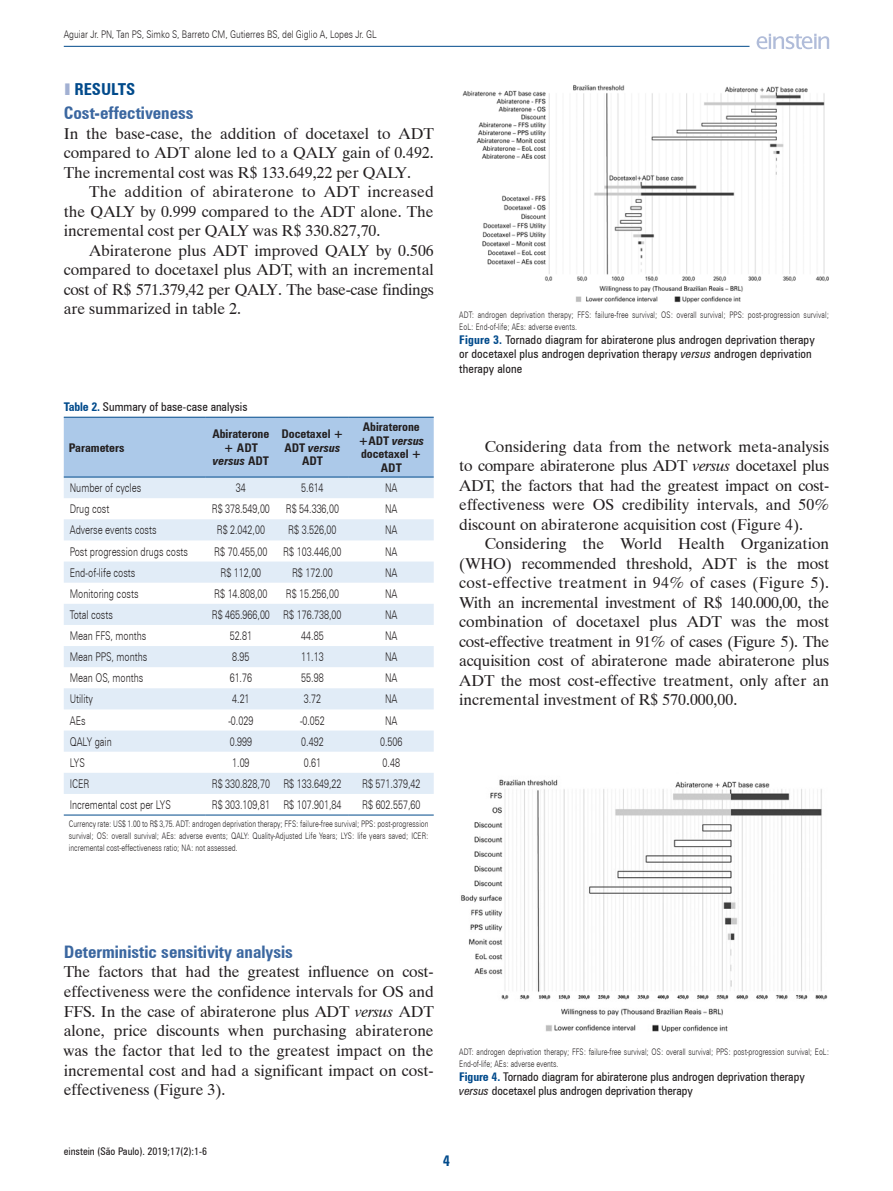
<style>
.page{position:relative;width:893px;height:1191px;background:#fff}
.page>*{position:absolute;margin:0;border:0;box-sizing:border-box;transform-origin:0 0}
.t1{font:700 condensed 17.25px "Zurich BT";color:#3b67a0}
.t2{font:700 condensed 16.5px "Zurich BT";color:#004a8b}
.t3{font:15.75px/19.5px "Dutch 801 BT";color:#231f20;text-align:justify}
.t4{font:700 condensed 15px "Zurich BT";color:#004a8b}
.t5{font:300 12px "Zurich BT";color:#231f20;scale:.75 1}
.t6{font:condensed 12px/14.2px "Zurich BT";letter-spacing:.01em;color:#231f20}
.t7{font:700 condensed 12px/13.5px "Zurich BT";color:#231f20;text-align:center}
.t8{font:300 10.5px "Zurich BT";color:#231f20;scale:.8 1}
.t9{font:condensed 10.5px "Zurich BT";color:#231f20}
.t10{font:300 9px/12px "Zurich BT";color:#231f20;scale:.75 1}
.s1{color:#a2b0d2}
.s2{font-weight:700;color:#004a8b}
.s3{font-style:italic}
</style>
<div class="page">
<svg style="left:757px;top:34px;width:72px;height:15px"></svg>
<hr style="left:64px;top:46px;width:685px;height:1px;background:#004a8b">
<div style="left:64px;top:418px;width:370px;height:59px;background:#acc9e9"></div>
<svg style="left:64px;top:478px;width:370px;height:316px;fill:#e1ecf7"></svg>
<hr style="left:64px;top:417px;width:142px;height:1px;background:#004a8b">
<hr style="left:206px;top:417px;width:70px;height:1px;background:#004a8b">
<hr style="left:276px;top:417px;width:73px;height:1px;background:#004a8b">
<hr style="left:349px;top:417px;width:85px;height:1px;background:#004a8b">
<hr style="left:64px;top:814px;width:142px;height:1px;background:#004a8b">
<hr style="left:206px;top:814px;width:70px;height:1px;background:#004a8b">
<hr style="left:276px;top:814px;width:73px;height:1px;background:#004a8b">
<hr style="left:349px;top:814px;width:85px;height:1px;background:#004a8b">
<hr style="left:64px;top:477px;width:142px;height:1px;background:#004a8b">
<hr style="left:206px;top:477px;width:70px;height:1px;background:#004a8b">
<hr style="left:276px;top:477px;width:73px;height:1px;background:#004a8b">
<hr style="left:349px;top:477px;width:85px;height:1px;background:#004a8b">
<img style="left:462px;top:85px;width:367px;height:218px">
<img style="left:461px;top:779px;width:367px;height:252px">
<p class="t8" style="left:64px;top:28px;width:393px">Aguiar Jr. PN, Tan PS, Simko S, Barreto CM, Gutierres BS, del Giglio A, Lopes Jr. GL</p>
<p class="t2" style="left:64px;top:80px;width:73px"><span class="s1">❚</span> RESULTS</p>
<p class="t1" style="left:64px;top:103px;width:131px">Cost-effectiveness</p>
<p class="t3" style="left:64px;top:123px;width:371px">In the base-case, the addition of docetaxel to ADT compared to ADT alone led to a QALY gain of 0.492.<br>The incremental cost was R$ 133.649,22 per QALY.</p>
<p class="t3" style="left:64px;top:182px;width:371px;text-indent:26px">The addition of abiraterone to ADT increased the QALY by 0.999 compared to the ADT alone. The incremental cost per QALY was R$ 330.827,70.</p>
<p class="t3" style="left:64px;top:240px;width:371px;text-indent:26px">Abiraterone plus ADT improved QALY by 0.506 compared to docetaxel plus ADT, with an incremental cost of R$ 571.379,42 per QALY. The base-case findings are summarized in table 2.</p>
<p class="t6" style="left:64px;top:399px;width:185px"><span class="s2">Table 2.</span> Summary of base-case analysis</p>
<p class="t7" style="left:69px;top:440px;width:57px">Parameters</p>
<p class="t7" style="left:212px;top:427px;width:59px">Abiraterone + ADT <span class="s3">versus</span> ADT</p>
<p class="t7" style="left:281px;top:427px;width:64px">Docetaxel +<br>ADT <span class="s3">versus<br></span>ADT</p>
<p class="t7" style="left:358px;top:420px;width:67px">Abiraterone +ADT <span class="s3">versus </span>docetaxel +<br>ADT</p>
<p class="t5" style="left:70px;top:480px;width:97px">Number of cycles</p>
<p class="t5" style="left:236px;top:480px;width:15px">34</p>
<p class="t5" style="left:301px;top:480px;width:31px">5.614</p>
<p class="t5" style="left:385px;top:480px;width:18px">NA</p>
<p class="t5" style="left:70px;top:502px;width:54px">Drug cost</p>
<p class="t5" style="left:212px;top:502px;width:79px">R$ 378.549,00</p>
<p class="t5" style="left:286px;top:502px;width:73px">R$ 54.336,00</p>
<p class="t5" style="left:385px;top:502px;width:18px">NA</p>
<p class="t5" style="left:70px;top:523px;width:117px">Adverse events costs</p>
<p class="t5" style="left:217px;top:523px;width:66px">R$ 2.042,00</p>
<p class="t5" style="left:288px;top:523px;width:66px">R$ 3.526,00</p>
<p class="t5" style="left:385px;top:523px;width:18px">NA</p>
<p class="t5" style="left:70px;top:544px;width:159px">Post progression drugs costs</p>
<p class="t5" style="left:214px;top:544px;width:73px">R$ 70.455,00</p>
<p class="t5" style="left:283px;top:544px;width:79px">R$ 103.446,00</p>
<p class="t5" style="left:385px;top:544px;width:18px">NA</p>
<p class="t5" style="left:70px;top:565px;width:89px">End-of-life costs</p>
<p class="t5" style="left:220px;top:565px;width:56px">R$ 112,00</p>
<p class="t5" style="left:292px;top:565px;width:56px">R$ 172.00</p>
<p class="t5" style="left:385px;top:565px;width:18px">NA</p>
<p class="t5" style="left:70px;top:586px;width:93px">Monitoring costs</p>
<p class="t5" style="left:214px;top:586px;width:73px">R$ 14.808,00</p>
<p class="t5" style="left:286px;top:586px;width:73px">R$ 15.256,00</p>
<p class="t5" style="left:385px;top:586px;width:18px">NA</p>
<p class="t5" style="left:70px;top:607px;width:59px">Total costs</p>
<p class="t5" style="left:212px;top:607px;width:174px">R$ 465.966,00 R$ 176.738,00</p>
<p class="t5" style="left:385px;top:607px;width:18px">NA</p>
<p class="t5" style="left:70px;top:628px;width:104px">Mean FFS, months</p>
<p class="t5" style="left:230px;top:628px;width:31px">52.81</p>
<p class="t5" style="left:301px;top:628px;width:31px">44.85</p>
<p class="t5" style="left:385px;top:628px;width:18px">NA</p>
<p class="t5" style="left:70px;top:649px;width:105px">Mean PPS, months</p>
<p class="t5" style="left:232px;top:649px;width:25px">8.95</p>
<p class="t5" style="left:301px;top:649px;width:31px">11.13</p>
<p class="t5" style="left:385px;top:649px;width:18px">NA</p>
<p class="t5" style="left:70px;top:671px;width:100px">Mean OS, months</p>
<p class="t5" style="left:230px;top:671px;width:31px">61.76</p>
<p class="t5" style="left:301px;top:671px;width:31px">55.98</p>
<p class="t5" style="left:385px;top:671px;width:18px">NA</p>
<p class="t5" style="left:70px;top:692px;width:32px">Utility</p>
<p class="t5" style="left:232px;top:692px;width:25px">4.21</p>
<p class="t5" style="left:304px;top:692px;width:25px">3.72</p>
<p class="t5" style="left:385px;top:692px;width:18px">NA</p>
<p class="t5" style="left:70px;top:713px;width:23px">AEs</p>
<p class="t5" style="left:228px;top:713px;width:35px">-0.029</p>
<p class="t5" style="left:300px;top:713px;width:35px">-0.052</p>
<p class="t5" style="left:385px;top:713px;width:18px">NA</p>
<p class="t5" style="left:70px;top:734px;width:57px">QALY gain</p>
<p class="t5" style="left:230px;top:734px;width:31px">0.999</p>
<p class="t5" style="left:301px;top:734px;width:31px">0.492</p>
<p class="t5" style="left:380px;top:734px;width:31px">0.506</p>
<p class="t5" style="left:70px;top:755px;width:22px">LYS</p>
<p class="t5" style="left:232px;top:755px;width:25px">1.09</p>
<p class="t5" style="left:304px;top:755px;width:25px">0.61</p>
<p class="t5" style="left:383px;top:755px;width:25px">0.48</p>
<p class="t5" style="left:70px;top:776px;width:28px">ICER</p>
<p class="t5" style="left:212px;top:776px;width:174px">R$ 330.828,70 R$ 133.649,22</p>
<p class="t5" style="left:362px;top:776px;width:79px">R$ 571.379,42</p>
<p class="t5" style="left:70px;top:797px;width:136px">Incremental cost per LYS</p>
<p class="t5" style="left:212px;top:797px;width:174px">R$ 303.109,81 R$ 107.901,84</p>
<p class="t5" style="left:362px;top:797px;width:79px">R$ 602.557,60</p>
<p class="t10" style="left:69px;top:817px;width:481px;text-align:justify">Currency rate: US$ 1.00 to R$ 3,75. ADT: androgen deprivation therapy; FFS: failure-free survival; PPS: post-progression survival; OS: overall survival; AEs: adverse events; QALY: Quality-Adjusted Life Years; LYS: life years saved; ICER: incremental cost-effectiveness ratio; NA: not assessed.</p>
<p class="t10" style="left:459px;top:308px;width:495px">ADT: androgen deprivation therapy; FFS: failure-free survival; OS: overall survival; PPS: post-progression survival;<br>EoL: End-of-life; AEs: adverse events.</p>
<p class="t6" style="left:459px;top:332px;width:357px"><span class="s2">Figure 3.</span> Tornado diagram for abiraterone plus androgen deprivation therapy or docetaxel plus androgen deprivation therapy <span class="s3">versus</span> androgen deprivation therapy alone</p>
<p class="t3" style="left:459px;top:436px;width:371px;text-indent:26px">Considering data from the network meta-analysis to compare abiraterone plus ADT <span class="s3">versus</span> docetaxel plus ADT, the factors that had the greatest impact on cost&shy;effectiveness were OS credibility intervals, and 50% discount on abiraterone acquisition cost (Figure 4).</p>
<p class="t3" style="left:459px;top:534px;width:371px;text-indent:26px">Considering the World Health Organization (WHO) recommended threshold, ADT is the most cost-effective treatment in 94% of cases (Figure 5).<br>With an incremental investment of R$ 140.000,00, the combination of docetaxel plus ADT was the most cost-effective treatment in 91% of cases (Figure 5). The acquisition cost of abiraterone made abiraterone plus ADT the most cost-effective treatment, only after an incremental investment of R$ 570.000,00.</p>
<p class="t1" style="left:64px;top:941px;width:231px">Deterministic sensitivity analysis</p>
<p class="t3" style="left:64px;top:962px;width:371px">The factors that had the greatest influence on cost&shy;effectiveness were the confidence intervals for OS and FFS. In the case of abiraterone plus ADT <span class="s3">versus</span> ADT alone, price discounts when purchasing abiraterone was the factor that led to the greatest impact on the incremental cost and had a significant impact on cost&shy;effectiveness (Figure 3).</p>
<p class="t10" style="left:459px;top:1045px;width:495px">ADT: androgen deprivation therapy; FFS: failure-free survival; OS: overall survival; PPS: post-progression survival; EoL:<br>End-of-life; AEs: adverse events.</p>
<p class="t6" style="left:459px;top:1069px;width:347px"><span class="s2">Figure 4.</span> Tornado diagram for abiraterone plus androgen deprivation therapy <span class="s3">versus</span> docetaxel plus androgen deprivation therapy</p>
<p class="t9" style="left:64px;top:1144px;width:145px">einstein (São Paulo). 2019;17(2):1-6</p>
<p class="t4" style="left:443px;top:1151px;width:9px">4</p>
</div>
